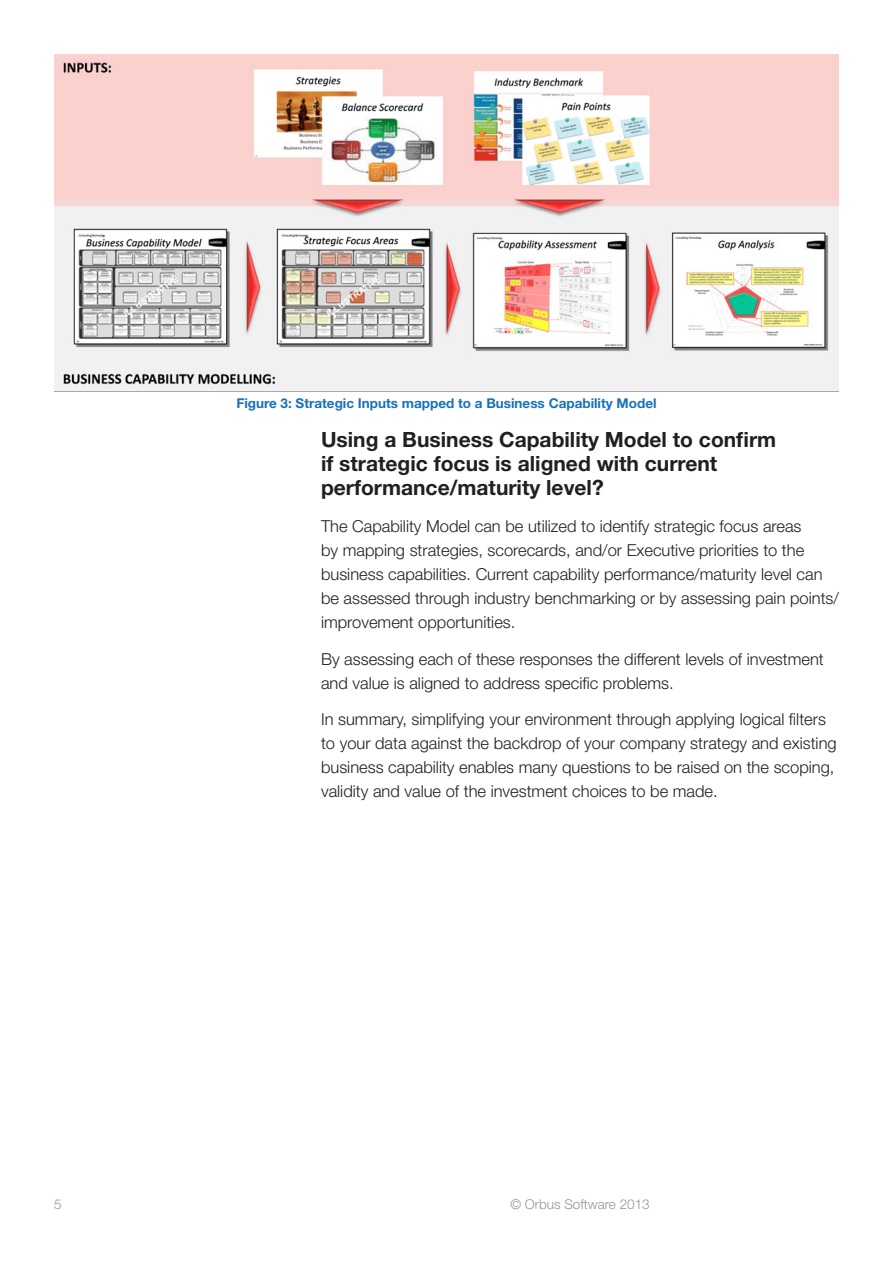
<style>
.page{position:relative;width:893px;height:1263px;background:#fff}
.page>*{position:absolute;margin:0;border:0;box-sizing:border-box;transform-origin:0 0}
.t1{font:700 21px/24px "Helvetica Neue LT Std";color:#231f20}
.t2{font:300 16.5px/24px "Helvetica Neue LT Std";color:#231f20}
.t3{font:700 13.5px "Helvetica Neue LT Std";color:#1971ba}
.t4{font:300 13.5px "Helvetica Neue LT Std";color:#939598}
</style>
<div class="page">
<img style="left:54px;top:54px;width:785px;height:337px">
<p class="t3" style="left:236px;top:395px;width:422px">Figure 3: Strategic Inputs mapped to a Business Capability Model</p>
<p class="t1" style="left:321px;top:427px;width:457px">Using a Business Capability Model to confirm if strategic focus is aligned with current performance/maturity level?</p>
<p class="t2" style="left:321px;top:514px;width:519px">The Capability Model can be utilized to identify strategic focus areas<br>by mapping strategies, scorecards, and/or Executive priorities to the business capabilities. Current capability performance/maturity level can be assessed through industry benchmarking or by assessing pain points/ improvement opportunities.</p>
<p class="t2" style="left:321px;top:646px;width:504px">By assessing each of these responses the different levels of investment and value is aligned to address specific problems.</p>
<p class="t2" style="left:321px;top:707px;width:517px">In summary, simplifying your environment through applying logical filters to your data against the backdrop of your company strategy and existing business capability enables many questions to be raised on the scoping, validity and value of the investment choices to be made.</p>
<p class="t4" style="left:54px;top:1196px;width:9px">5</p>
<p class="t4" style="left:510px;top:1196px;width:141px">© Orbus Software 2013</p>
</div>
